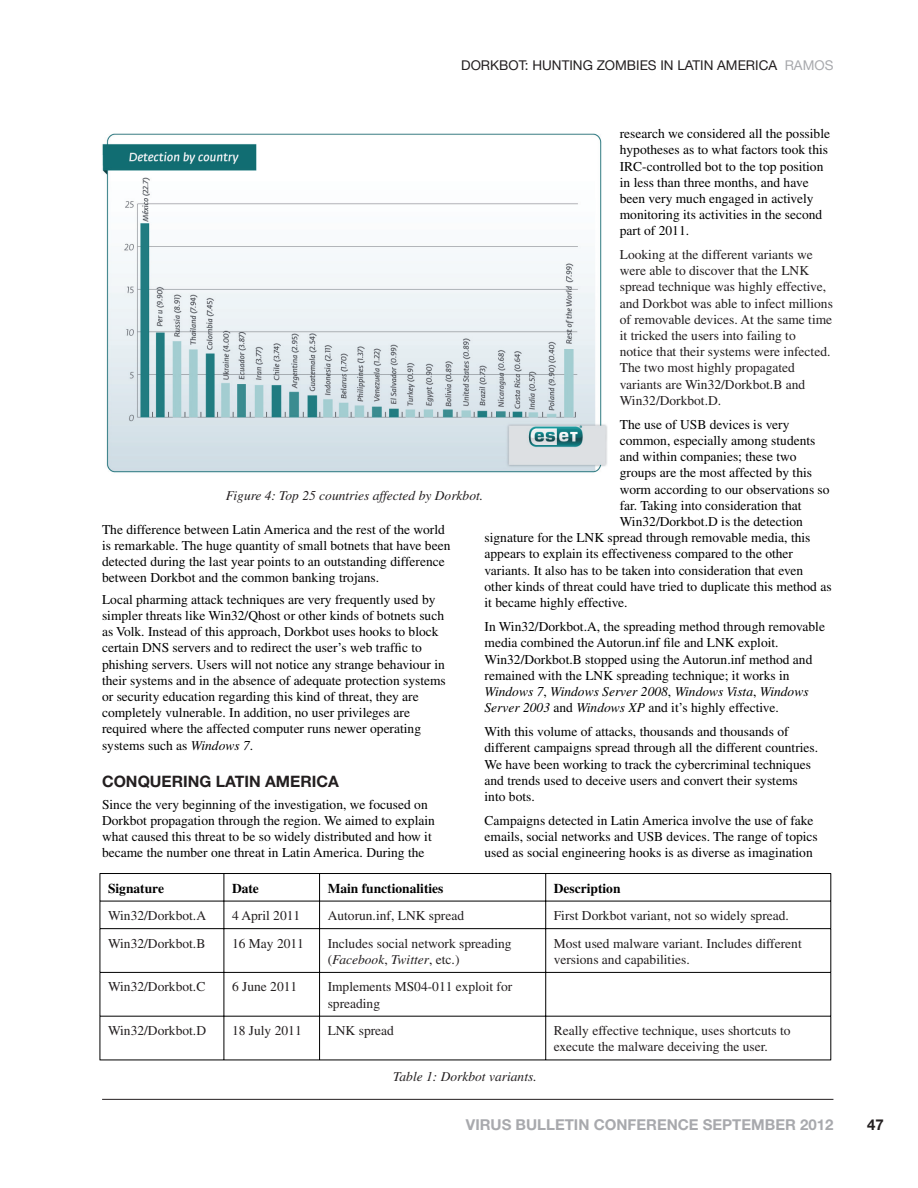
<style>
.page{position:relative;width:918px;height:1188px;background:#fff}
.page>*{position:absolute;margin:0;border:0;box-sizing:border-box;transform-origin:0 0}
.t1{font:700 15.75px "Helvetica Neue";color:#231f20}
.t2{font:700 15px "Helvetica Neue";color:#a8a9ad}
.t3{font:700 15px "Helvetica Neue";color:#231f20}
.t4{font:13.5px/16.2px "Times";color:#000}
.t5{font:13.5px/16.2px "Times";color:#231f20}
.t6{font:italic 13.5px "Times";color:#231f20}
.t7{font:700 13.5px "Times";color:#000}
.t8{font:13.5px "Helvetica Neue";color:#231f20}
.s1{color:#a8a9ad}
.s2{font-style:italic}
</style>
<div class="page">
<hr style="left:102px;top:1099px;width:731px;height:1px;background:#231f20">
<img style="left:102px;top:133px;width:506px;height:340px">
<hr style="left:100px;top:873px;width:124px;height:1px;background:#000">
<hr style="left:224px;top:873px;width:96px;height:1px;background:#000">
<hr style="left:320px;top:873px;width:226px;height:1px;background:#000">
<hr style="left:546px;top:873px;width:285px;height:1px;background:#000">
<hr style="left:100px;top:901px;width:124px;height:1px;background:#000">
<svg style="left:100px;top:874px;width:1px;height:54px"></svg>
<hr style="left:224px;top:901px;width:96px;height:1px;background:#000">
<svg style="left:224px;top:874px;width:1px;height:54px"></svg>
<hr style="left:320px;top:901px;width:226px;height:1px;background:#000">
<svg style="left:319px;top:874px;width:1px;height:54px"></svg>
<hr style="left:546px;top:901px;width:285px;height:1px;background:#000">
<svg style="left:545px;top:874px;width:1px;height:54px"></svg>
<svg style="left:830px;top:874px;width:1px;height:54px"></svg>
<hr style="left:100px;top:928px;width:124px;height:1px;background:#000">
<hr style="left:100px;top:929px;width:1px;height:43px;background:#000">
<hr style="left:224px;top:928px;width:96px;height:1px;background:#000">
<hr style="left:224px;top:929px;width:1px;height:43px;background:#000">
<hr style="left:320px;top:928px;width:226px;height:1px;background:#000">
<hr style="left:319px;top:929px;width:1px;height:43px;background:#000">
<hr style="left:546px;top:928px;width:285px;height:1px;background:#000">
<hr style="left:545px;top:929px;width:1px;height:43px;background:#000">
<hr style="left:830px;top:929px;width:1px;height:43px;background:#000">
<hr style="left:100px;top:972px;width:124px;height:1px;background:#000">
<hr style="left:100px;top:973px;width:1px;height:43px;background:#000">
<hr style="left:224px;top:972px;width:96px;height:1px;background:#000">
<hr style="left:224px;top:973px;width:1px;height:43px;background:#000">
<hr style="left:320px;top:972px;width:226px;height:1px;background:#000">
<hr style="left:319px;top:973px;width:1px;height:43px;background:#000">
<hr style="left:546px;top:972px;width:285px;height:1px;background:#000">
<hr style="left:545px;top:973px;width:1px;height:43px;background:#000">
<hr style="left:830px;top:973px;width:1px;height:43px;background:#000">
<hr style="left:100px;top:1016px;width:124px;height:1px;background:#000">
<hr style="left:100px;top:1017px;width:1px;height:43px;background:#000">
<hr style="left:224px;top:1016px;width:96px;height:1px;background:#000">
<hr style="left:224px;top:1017px;width:1px;height:43px;background:#000">
<hr style="left:320px;top:1016px;width:226px;height:1px;background:#000">
<hr style="left:319px;top:1017px;width:1px;height:43px;background:#000">
<hr style="left:546px;top:1016px;width:285px;height:1px;background:#000">
<hr style="left:545px;top:1017px;width:1px;height:43px;background:#000">
<hr style="left:830px;top:1017px;width:1px;height:43px;background:#000">
<hr style="left:100px;top:1060px;width:731px;height:1px;background:#000">
<p class="t8" style="left:461px;top:61px;width:374px">DORKBOT: HUNTING ZOMBIES IN LATIN AMERICA <span class="s1">RAMOS</span></p>
<p class="t4" style="left:620px;top:127px;width:212px">research we considered all the possible hypotheses as to what factors took this IRC-controlled bot to the top position in less than three months, and have been very much engaged in actively monitoring its activities in the second part of 2011.</p>
<p class="t5" style="left:620px;top:248px;width:215px">Looking at the different variants we were able to discover that the LNK spread technique was highly effective, and Dorkbot was able to infect millions of removable devices. At the same time it tricked the users into failing to<br>notice that their systems were infected.<br>The two most highly propagated variants are Win32/Dorkbot.B and Win32/Dorkbot.D.</p>
<p class="t4" style="left:620px;top:417px;width:171px">The use of USB devices is very</p>
<p class="t4" style="left:620px;top:434px;width:197px">common, especially among students</p>
<p class="t4" style="left:620px;top:450px;width:178px">and within companies; these two</p>
<p class="t4" style="left:620px;top:466px;width:194px">groups are the most affected by this</p>
<p class="t4" style="left:620px;top:482px;width:211px">worm according to our observations so</p>
<p class="t4" style="left:620px;top:498px;width:183px">far. Taking into consideration that</p>
<p class="t4" style="left:620px;top:515px;width:185px">Win32/Dorkbot.D is the detection</p>
<p class="t4" style="left:485px;top:531px;width:328px">signature for the LNK spread through removable media, this</p>
<p class="t4" style="left:485px;top:547px;width:310px">appears to explain its effectiveness compared to the other</p>
<p class="t4" style="left:485px;top:563px;width:320px">variants. It also has to be taken into consideration that even</p>
<p class="t4" style="left:485px;top:579px;width:349px">other kinds of threat could have tried to duplicate this method as</p>
<p class="t4" style="left:485px;top:596px;width:145px">it became highly effective.</p>
<p class="t4" style="left:485px;top:620px;width:342px">In Win32/Dorkbot.A, the spreading method through removable media combined the Autorun.inf file and LNK exploit.<br>Win32/Dorkbot.B stopped using the Autorun.inf method and remained with the LNK spreading technique; it works in <span class="s2">Windows 7</span>, <span class="s2">Windows Server 2008</span>, <span class="s2">Windows Vista</span>, <span class="s2">Windows Server 2003</span> and <span class="s2">Windows XP</span> and it’s highly effective.</p>
<p class="t4" style="left:485px;top:725px;width:335px">With this volume of attacks, thousands and thousands of different campaigns spread through all the different countries.<br>We have been working to track the cybercriminal techniques and trends used to deceive users and convert their systems into bots.</p>
<p class="t4" style="left:485px;top:814px;width:335px">Campaigns detected in Latin America involve the use of fake emails, social networks and USB devices. The range of topics used as social engineering hooks is as diverse as imagination</p>
<p class="t6" style="left:226px;top:491px;width:259px">Figure 4: Top 25 countries affected by Dorkbot.</p>
<p class="t4" style="left:102px;top:522px;width:350px">The difference between Latin America and the rest of the world is remarkable. The huge quantity of small botnets that have been detected during the last year points to an outstanding difference between Dorkbot and the common banking trojans.</p>
<p class="t4" style="left:102px;top:593px;width:345px">Local pharming attack techniques are very frequently used by simpler threats like Win32/Qhost or other kinds of botnets such as Volk. Instead of this approach, Dorkbot uses hooks to block certain DNS servers and to redirect the user’s web traffic to phishing servers. Users will not notice any strange behaviour in their systems and in the absence of adequate protection systems or security education regarding this kind of threat, they are completely vulnerable. In addition, no user privileges are required where the affected computer runs newer operating systems such as <span class="s2">Windows 7</span>.</p>
<p class="t1" style="left:102px;top:776px;width:238px">CONQUERING LATIN AMERICA</p>
<p class="t4" style="left:102px;top:797px;width:334px">Since the very beginning of the investigation, we focused on Dorkbot propagation through the region. We aimed to explain what caused this threat to be so widely distributed and how it became the number one threat in Latin America. During the</p>
<p class="t7" style="left:108px;top:883px;width:58px">Signature</p>
<p class="t7" style="left:232px;top:883px;width:28px">Date</p>
<p class="t7" style="left:328px;top:883px;width:117px">Main functionalities</p>
<p class="t7" style="left:554px;top:883px;width:68px">Description</p>
<p class="t5" style="left:108px;top:909px;width:100px">Win32/Dorkbot.A</p>
<p class="t5" style="left:232px;top:909px;width:70px">4 April 2011</p>
<p class="t5" style="left:328px;top:909px;width:138px">Autorun.inf, LNK spread</p>
<p class="t5" style="left:554px;top:909px;width:237px">First Dorkbot variant, not so widely spread.</p>
<p class="t5" style="left:108px;top:936px;width:99px">Win32/Dorkbot.B</p>
<p class="t5" style="left:232px;top:936px;width:73px">16 May 2011</p>
<p class="t5" style="left:328px;top:936px;width:185px">Includes social network spreading (<span class="s2">Facebook</span>, <span class="s2">Twitter</span>, etc.)</p>
<p class="t5" style="left:554px;top:936px;width:249px">Most used malware variant. Includes different versions and capabilities.</p>
<p class="t5" style="left:108px;top:980px;width:99px">Win32/Dorkbot.C</p>
<p class="t5" style="left:232px;top:980px;width:67px">6 June 2011</p>
<p class="t5" style="left:328px;top:980px;width:186px">Implements MS04-011 exploit for spreading</p>
<p class="t5" style="left:108px;top:1024px;width:100px">Win32/Dorkbot.D</p>
<p class="t5" style="left:232px;top:1024px;width:71px">18 July 2011</p>
<p class="t5" style="left:328px;top:1024px;width:68px">LNK spread</p>
<p class="t5" style="left:554px;top:1024px;width:238px">Really effective technique, uses shortcuts to execute the malware deceiving the user.</p>
<p class="t6" style="left:393px;top:1072px;width:145px">Table 1: Dorkbot variants.</p>
<p class="t2" style="left:466px;top:1119px;width:369px">VIRUS BULLETIN CONFERENCE SEPTEMBER 2012</p>
<p class="t3" style="left:867px;top:1119px;width:18px">47</p>
</div>
